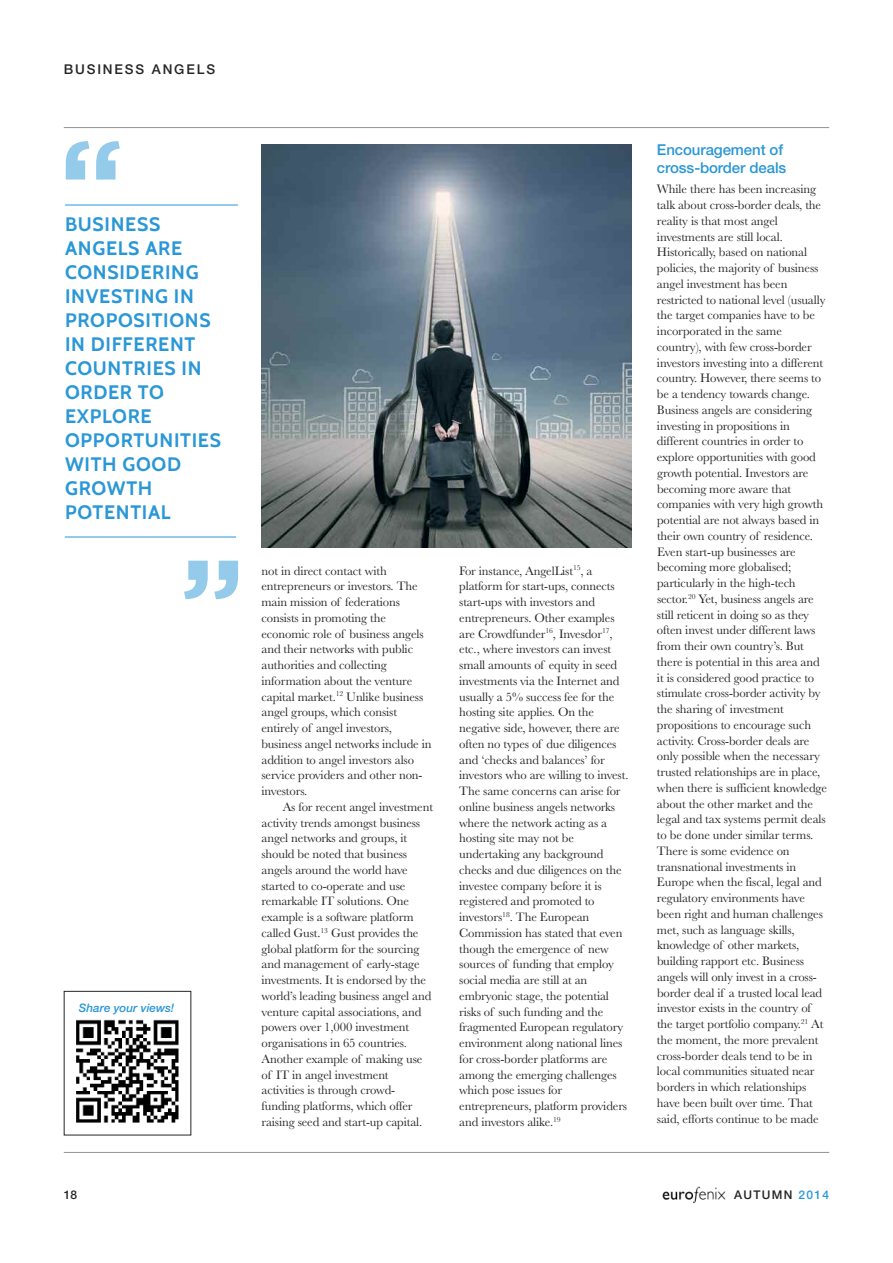
<style>
.page{position:relative;width:893px;height:1263px;background:#fff}
.page>*{position:absolute;margin:0;border:0;box-sizing:border-box;transform-origin:0 0}
.t1{font:700 119.55px "Gotham";color:#94cbeb}
.t2{font:700 19.5px/24px "Cabin";letter-spacing:.035em;color:#2a97d7}
.t3{font:500 15px/18px "Helvetica Neue";letter-spacing:-.005em;color:#2a97d7}
.t4{font:500 13.5px "Helvetica Neue";letter-spacing:.14em;color:#272627}
.t5{font:12.75px/15.8px "Baskerville";letter-spacing:-.01em;color:#272627}
.t6{font:500 12px "Helvetica Neue";letter-spacing:.11em;color:#272627}
.t7{font:italic 500 11.7px "Helvetica Neue";color:#2a97d7}
.s1{color:#2a97d7}
</style>
<div class="page">
<hr style="left:64px;top:127px;width:765px;height:1px;background:#939393">
<hr style="left:64px;top:1152px;width:765px;height:1px;background:#939393">
<img style="left:662px;top:1186px;width:64px;height:18px">
<hr style="left:65px;top:205px;width:173px;height:1px;background:#2a97d7">
<hr style="left:65px;top:537px;width:171px;height:1px;background:#2a97d7">
<img style="left:261px;top:145px;width:370px;height:403px">
<img style="left:76px;top:1019px;width:103px;height:104px">
<p class="t4" style="left:64px;top:64px;width:153px">BUSINESS ANGELS</p>
<p class="t1" style="left:59px;top:114px;width:66px">“</p>
<p class="t2" style="left:65px;top:212px;width:157px">BUSINESS<br>ANGELS ARE<br>CONSIDERING<br>INVESTING IN<br>PROPOSITIONS<br>IN DIFFERENT<br>COUNTRIES IN<br>ORDER TO<br>EXPLORE<br>OPPORTUNITIES<br>WITH GOOD<br>GROWTH<br>POTENTIAL</p>
<p class="t1" style="left:180px;top:533px;width:66px">”</p>
<p class="t7" style="left:79px;top:1003px;width:97px">Share your views!</p>
<p class="t5" style="left:261px;top:562px;width:127px">not in direct contact with</p>
<p class="t5" style="left:262px;top:578px;width:158px">entrepreneurs or investors. The</p>
<p class="t5" style="left:262px;top:594px;width:140px">main mission of federations</p>
<p class="t5" style="left:262px;top:609px;width:126px">consists in promoting the</p>
<p class="t5" style="left:262px;top:625px;width:164px">economic role of business angels</p>
<p class="t5" style="left:262px;top:641px;width:153px">and their networks with public</p>
<p class="t5" style="left:262px;top:657px;width:127px">authorities and collecting</p>
<p class="t5" style="left:262px;top:672px;width:152px">information about the venture</p>
<p class="t5" style="left:262px;top:688px;width:163px">capital market.<sup>12</sup> Unlike business</p>
<p class="t5" style="left:261px;top:704px;width:137px">angel groups, which consist</p>
<p class="t5" style="left:261px;top:720px;width:132px">entirely of angel investors,</p>
<p class="t5" style="left:262px;top:735px;width:171px">business angel networks include in</p>
<p class="t5" style="left:262px;top:751px;width:154px">addition to angel investors also</p>
<p class="t5" style="left:262px;top:767px;width:163px">service providers and other non-</p>
<p class="t5" style="left:262px;top:783px;width:47px">investors.</p>
<p class="t5" style="left:283px;top:798px;width:152px">As for recent angel investment</p>
<p class="t5" style="left:262px;top:814px;width:160px">activity trends amongst business</p>
<p class="t5" style="left:262px;top:830px;width:147px">angel networks and groups, it</p>
<p class="t5" style="left:262px;top:846px;width:147px">should be noted that business</p>
<p class="t5" style="left:262px;top:861px;width:148px">angels around the world have</p>
<p class="t5" style="left:262px;top:877px;width:145px">started to co-operate and use</p>
<p class="t5" style="left:262px;top:893px;width:149px">remarkable IT solutions. One</p>
<p class="t5" style="left:262px;top:909px;width:154px">example is a software platform</p>
<p class="t5" style="left:262px;top:924px;width:159px">called Gust.<sup>13</sup> Gust provides the</p>
<p class="t5" style="left:262px;top:940px;width:159px">global platform for the sourcing</p>
<p class="t5" style="left:262px;top:956px;width:160px">and management of early-stage</p>
<p class="t5" style="left:262px;top:972px;width:166px">investments. It is endorsed by the</p>
<p class="t5" style="left:262px;top:987px;width:171px">world’s leading business angel and</p>
<p class="t5" style="left:262px;top:1003px;width:161px">venture capital associations, and</p>
<p class="t5" style="left:262px;top:1019px;width:149px">powers over 1,000 investment</p>
<p class="t5" style="left:262px;top:1035px;width:147px">organisations in 65 countries.</p>
<p class="t5" style="left:262px;top:1050px;width:162px">Another example of making use</p>
<p class="t5" style="left:262px;top:1066px;width:129px">of IT in angel investment</p>
<p class="t5" style="left:262px;top:1082px;width:135px">activities is through crowd-</p>
<p class="t5" style="left:262px;top:1098px;width:153px">funding platforms, which offer</p>
<p class="t5" style="left:262px;top:1113px;width:162px">raising seed and start-up capital.</p>
<p class="t5" style="left:459px;top:562px;width:171px">For instance, AngelList<sup>15</sup>, a platform for start-ups, connects start-ups with investors and entrepreneurs. Other examples are Crowdfunder<sup>16</sup>, Invesdor<sup>17</sup>, etc., where investors can invest small amounts of equity in seed investments via the Internet and usually a 5% success fee for the hosting site applies. On the negative side, however, there are often no types of due diligences and ‘checks and balances’ for investors who are willing to invest.<br>The same concerns can arise for online business angels networks where the network acting as a hosting site may not be undertaking any background checks and due diligences on the investee company before it is registered and promoted to investors<sup>18</sup>. The European<br>Commission has stated that even though the emergence of new sources of funding that employ social media are still at an embryonic stage, the potential risks of such funding and the fragmented European regulatory environment along national lines for cross-border platforms are among the emerging challenges which pose issues for entrepreneurs, platform providers and investors alike.<sup>19</sup></p>
<p class="t3" style="left:657px;top:142px;width:131px">Encouragement of cross-border deals</p>
<p class="t5" style="left:657px;top:181px;width:171px">While there has been increasing talk about cross-border deals, the reality is that most angel investments are still local.<br>Historically, based on national policies, the majority of business angel investment has been restricted to national level (usually the target companies have to be incorporated in the same country), with few cross-border investors investing into a different country. However, there seems to be a tendency towards change.<br>Business angels are considering investing in propositions in different countries in order to explore opportunities with good growth potential. Investors are becoming more aware that companies with very high growth potential are not always based in their own country of residence.<br>Even start-up businesses are becoming more globalised; particularly in the high-tech sector.<sup>20</sup> Yet, business angels are still reticent in doing so as they often invest under different laws from their own country’s. But there is potential in this area and it is considered good practice to stimulate cross-border activity by the sharing of investment propositions to encourage such activity. Cross-border deals are only possible when the necessary trusted relationships are in place, when there is sufficient knowledge about the other market and the legal and tax systems permit deals to be done under similar terms.<br>There is some evidence on transnational investments in<br>Europe when the fiscal, legal and regulatory environments have been right and human challenges met, such as language skills, knowledge of other markets, building rapport etc. Business angels will only invest in a cross&shy;border deal if a trusted local lead investor exists in the country of the target portfolio company.<sup>21</sup> At the moment, the more prevalent cross-border deals tend to be in local communities situated near borders in which relationships have been built over time. That said, efforts continue to be made</p>
<p class="t6" style="left:64px;top:1191px;width:15px">18</p>
<p class="t6" style="left:734px;top:1191px;width:97px">AUTUMN <span class="s1">2014</span></p>
</div>
